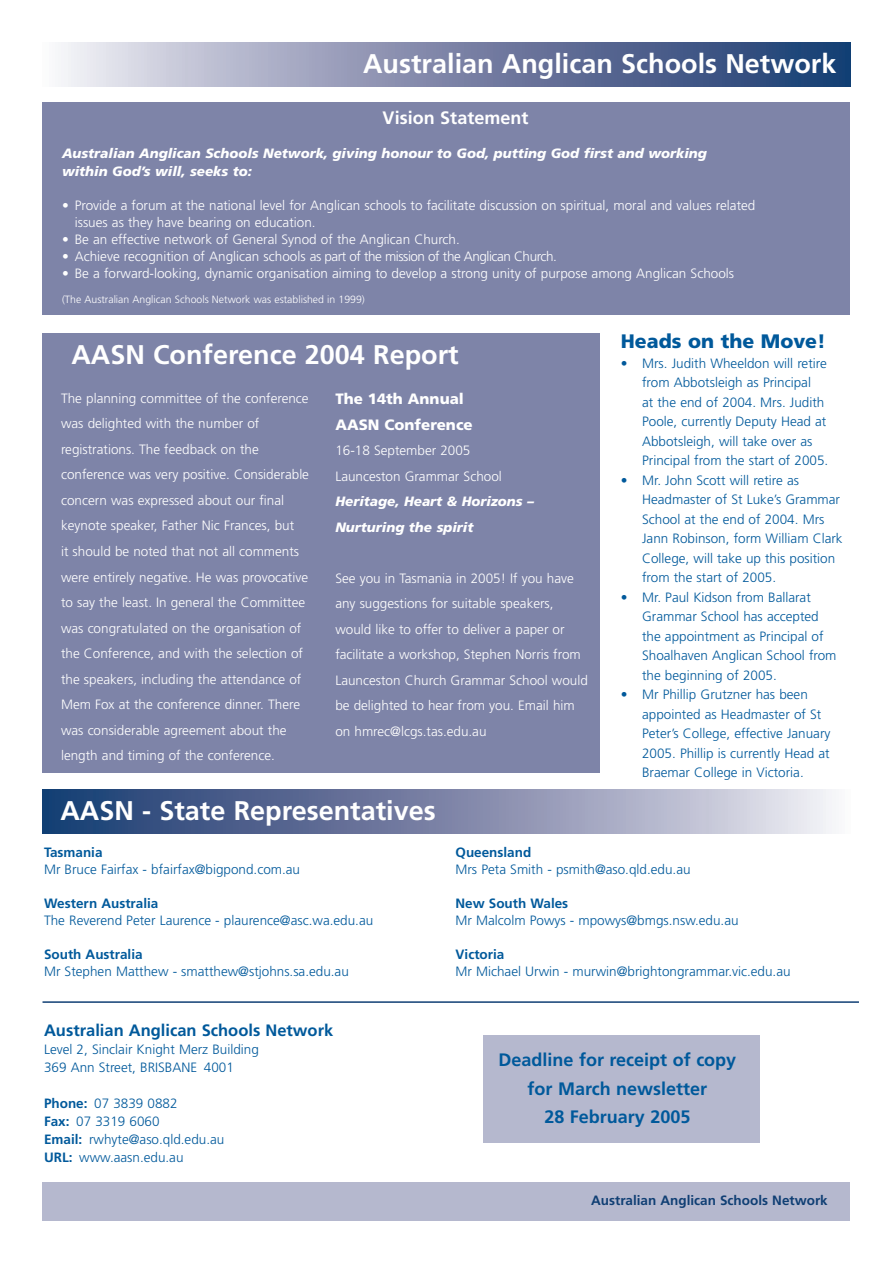
<style>
.page{position:relative;width:893px;height:1263px;background:#fff}
.page>*{position:absolute;margin:0;border:0;box-sizing:border-box;transform-origin:0 0}
.t1{font:700 27px "Frutiger";color:#fff}
.t2{font:900 19.5px "Frutiger";color:#00599b}
.t3{font:700 18px/28.5px "Frutiger";color:#00599b;text-align:center}
.t4{font:700 18px "Frutiger";color:#fff}
.t5{font:700 16.5px "Frutiger";color:#00599b}
.t6{font:900 15px/25.5px "Frutiger";color:#fff}
.t7{font:300 13.5px/25.5px "Frutiger";color:#fff}
.t8{font:300 13.5px/19.5px "Frutiger";color:#00599b}
.t9{font:italic 900 13.5px/25.5px "Frutiger";color:#fff}
.t10{font:700 13.5px "Frutiger";color:#103f74}
.t11{font:300 10.5px "Frutiger";color:#fff}
.s1{font-weight:300;font-style:normal}
.s2{font-weight:700}
</style>
<div class="page">
<div style="left:43px;top:333px;width:557px;height:440px;background:#7e84a8"></div>
<div style="left:43px;top:102px;width:807px;height:213px;background:#7e84a8"></div>
<div style="left:43px;top:1182px;width:807px;height:38px;background:#b5b8ce"></div>
<div style="left:483px;top:1035px;width:276px;height:108px;background:#b5b8ce"></div>
<svg style="left:43px;top:789px;width:789px;height:44px;background:#7e89ab"></svg>
<svg style="left:61px;top:42px;width:789px;height:44px;background:#7e8aab"></svg>
<hr style="left:43px;top:1001px;width:816px;height:2px;background:#103f74">
<p class="t1" style="left:363px;top:53px;width:475px">Australian Anglican Schools Network</p>
<p class="t4" style="left:383px;top:111px;width:147px">Vision Statement</p>
<p class="t9" style="left:62px;top:146px;width:646px;line-height:17.1px">Australian Anglican Schools Network, giving honour to God, putting God first and working within God’s will, seeks to:</p>
<p class="t7" style="left:75px;top:198px;width:682px;line-height:17.1px;text-indent:-13px">• Provide a forum at the national level for Anglican schools to facilitate discussion on spiritual, moral and values related issues as they have bearing on education.</p>
<p class="t7" style="left:62px;top:228px;width:399px">• Be an effective network of General Synod of the Anglican Church.</p>
<p class="t7" style="left:62px;top:245px;width:496px">• Achieve recognition of Anglican schools as part of the mission of the Anglican Church.</p>
<p class="t7" style="left:62px;top:262px;width:674px">• Be a forward-looking, dynamic organisation aiming to develop a strong unity of purpose among Anglican Schools</p>
<p class="t11" style="left:62px;top:295px;width:304px">(The Australian Anglican Schools Network was established in 1999)</p>
<p class="t2" style="left:621px;top:334px;width:206px">Heads on the Move!</p>
<p class="t8" style="left:642px;top:355px;width:188px;text-indent:-21px">• Mrs. Judith Wheeldon will retire from Abbotsleigh as Principal<br>at the end of 2004. Mrs. Judith<br>Poole, currently Deputy Head at<br>Abbotsleigh, will take over as<br>Principal from the start of 2005.</p>
<p class="t8" style="left:642px;top:471px;width:202px;text-indent:-21px">• Mr. John Scott will retire as<br>Headmaster of St Luke’s Grammar<br>School at the end of 2004. Mrs<br>Jann Robinson, form William Clark<br>College, will take up this position from the start of 2005.</p>
<p class="t8" style="left:642px;top:588px;width:196px;text-indent:-21px">• Mr. Paul Kidson from Ballarat<br>Grammar School has accepted the appointment as Principal of<br>Shoalhaven Anglican School from the beginning of 2005.</p>
<p class="t8" style="left:642px;top:686px;width:190px;text-indent:-21px">• Mr Phillip Grutzner has been appointed as Headmaster of St<br>Peter’s College, effective January<br>2005. Phillip is currently Head at<br>Braemar College in Victoria.</p>
<p class="t1" style="left:71px;top:344px;width:389px">AASN Conference 2004 Report</p>
<p class="t7" style="left:61px;top:387px;width:250px">The planning committee of the conference was delighted with the number of registrations. The feedback on the conference was very positive. Considerable concern was expressed about our final keynote speaker, Father Nic Frances, but<br>it should be noted that not all comments were entirely negative. He was provocative to say the least. In general the Committee was congratulated on the organisation of the Conference, and with the selection of the speakers, including the attendance of Mem Fox at the conference dinner. There was considerable agreement about the length and timing of the conference.</p>
<p class="t6" style="left:335px;top:387px;width:139px">The 14th Annual<br>AASN Conference</p>
<p class="t9" style="left:335px;top:439px;width:200px"><span class="s1">16-18 September 2005<br>Launceston Grammar School<br></span>Heritage, Heart &amp; Horizons –<br>Nurturing the spirit</p>
<p class="t7" style="left:335px;top:566px;width:254px">See you in Tasmania in 2005! If you have any suggestions for suitable speakers, would like to offer to deliver a paper or facilitate a workshop, Stephen Norris from Launceston Church Grammar School would be delighted to hear from you. Email him on hmrec@lcgs.tas.edu.au</p>
<p class="t1" style="left:60px;top:800px;width:377px">AASN - State Representatives</p>
<p class="t8" style="left:44px;top:844px;width:258px;line-height:17.1px"><span class="s2">Tasmania<br></span>Mr Bruce Fairfax - bfairfax@bigpond.com.au</p>
<p class="t8" style="left:44px;top:896px;width:331px;line-height:17.1px"><span class="s2">Western Australia<br></span>The Reverend Peter Laurence - plaurence@asc.wa.edu.au</p>
<p class="t8" style="left:44px;top:947px;width:306px;line-height:17.1px"><span class="s2">South Australia<br></span>Mr Stephen Matthew - smatthew@stjohns.sa.edu.au</p>
<p class="t5" style="left:44px;top:1024px;width:291px">Australian Anglican Schools Network</p>
<p class="t8" style="left:44px;top:1042px;width:216px;line-height:18px">Level 2, Sinclair Knight Merz Building<br>369 Ann Street, BRISBANE 4001</p>
<p class="t8" style="left:44px;top:1096px;width:182px;line-height:18px"><span class="s2">Phone:</span> 07 3839 0882<br><span class="s2">Fax:</span> 07 3319 6060<br><span class="s2">Email:</span> rwhyte@aso.qld.edu.au<br><span class="s2">URL:</span> www.aasn.edu.au</p>
<p class="t8" style="left:455px;top:844px;width:237px;line-height:17.1px"><span class="s2">Queensland<br></span>Mrs Peta Smith - psmith@aso.qld.edu.au</p>
<p class="t8" style="left:455px;top:896px;width:285px;line-height:17.1px"><span class="s2">New South Wales<br></span>Mr Malcolm Powys - mpowys@bmgs.nsw.edu.au</p>
<p class="t8" style="left:455px;top:947px;width:337px;line-height:17.1px"><span class="s2">Victoria<br></span>Mr Michael Urwin - murwin@brightongrammar.vic.edu.au</p>
<p class="t3" style="left:499px;top:1047px;width:239px">Deadline for receipt of copy for March newsletter<br>28 February 2005</p>
<p class="t10" style="left:591px;top:1195px;width:238px">Australian Anglican Schools Network</p>
</div>
